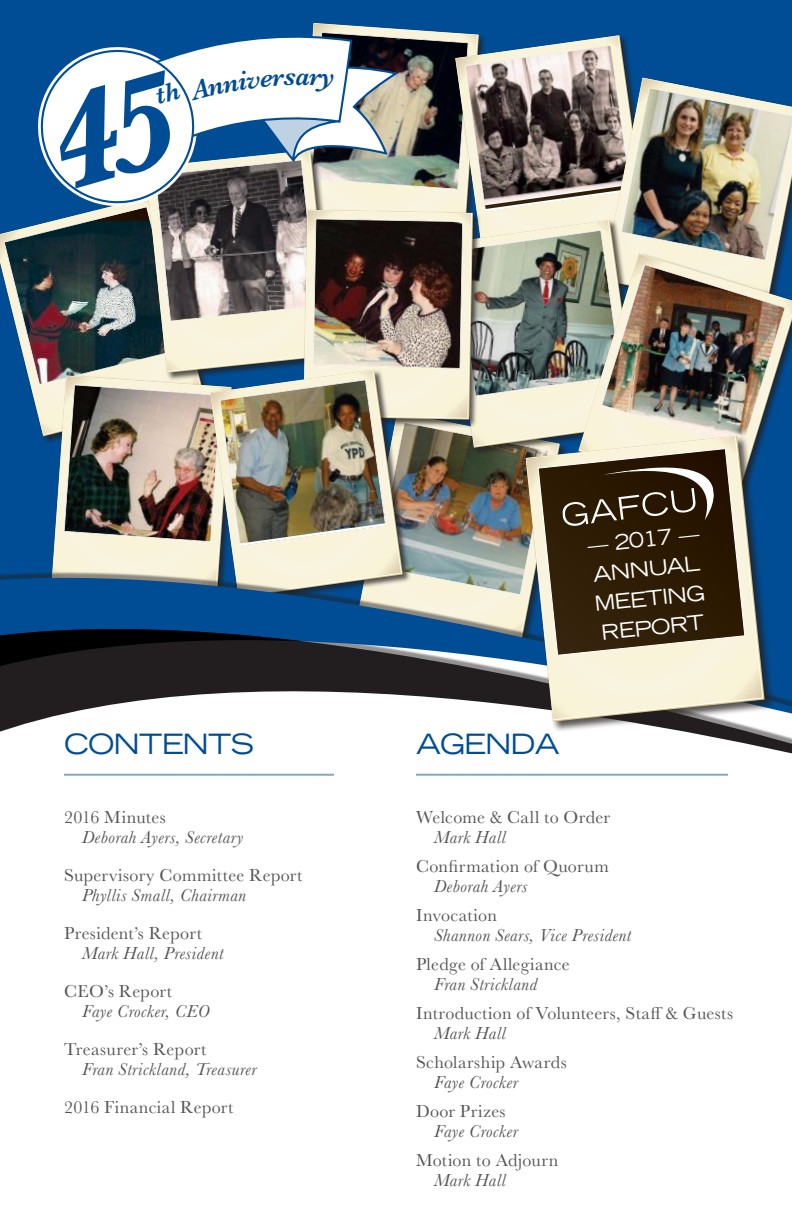
<style>
.page{position:relative;width:792px;height:1224px;background:#fff}
.page>*{position:absolute;margin:0;border:0;box-sizing:border-box;transform-origin:0 0}
.t1{font:expanded 28px "Trade Gothic LT Std";letter-spacing:-.03em;color:#004d95}
.t2{font:expanded 20.8px/29.6px "Trade Gothic LT Std";color:#fff;text-align:justify}
.t3{font:18px "Baskerville";letter-spacing:.02em;color:#545355}
.t4{font:italic 18px "Baskerville";letter-spacing:.025em;color:#545355}
</style>
<div class="page">
<div style="left:0;top:0;width:792px;height:195px;background:#004d95"></div>
<svg style="left:0;top:352px;width:792px;height:424px"></svg>
<svg style="left:0;top:589px;width:303px;height:187px"></svg>
<div style="left:525px;top:435px;width:250px;height:297px;background:#231f20;opacity:.75"></div>
<svg style="left:526px;top:595px;width:236px;height:124px;background:#d0cfc0"></svg>
<svg style="left:538px;top:595px;width:207px;height:61px;background:#5c503b"></svg>
<img style="left:4px;top:24px;width:788px;height:571px">
<h1 class="t1" style="left:64px;top:725px;width:191px">CONTENTS</h1>
<p class="t3" style="left:64px;top:805px;width:103px">2016 Minutes</p>
<p class="t4" style="left:82px;top:825px;width:163px">Deborah Ayers, Secretary</p>
<p class="t3" style="left:64px;top:863px;width:240px">Supervisory Committee Report</p>
<p class="t4" style="left:82px;top:883px;width:166px">Phyllis Small, Chairman</p>
<p class="t3" style="left:64px;top:921px;width:140px">President’s Report</p>
<p class="t4" style="left:82px;top:941px;width:143px">Mark Hall, President</p>
<p class="t3" style="left:64px;top:979px;width:110px">CEO’s Report</p>
<p class="t4" style="left:82px;top:999px;width:129px">Faye Crocker, CEO</p>
<p class="t3" style="left:64px;top:1037px;width:144px">Treasurer’s Report</p>
<p class="t4" style="left:82px;top:1057px;width:176px">Fran Strickland, Treasurer</p>
<p class="t3" style="left:64px;top:1095px;width:171px">2016 Financial Report</p>
<p class="t2" style="left:586px;top:530px;width:114px;rotate:-6deg">— 2017 — ANNUAL MEETING REPORT</p>
<h1 class="t1" style="left:416px;top:725px;width:145px">AGENDA</h1>
<p class="t3" style="left:416px;top:805px;width:196px">Welcome &amp; Call to Order</p>
<p class="t4" style="left:434px;top:825px;width:73px">Mark Hall</p>
<p class="t3" style="left:416px;top:854px;width:194px">Confirmation of Quorum</p>
<p class="t4" style="left:434px;top:874px;width:95px">Deborah Ayers</p>
<p class="t3" style="left:416px;top:903px;width:82px">Invocation</p>
<p class="t4" style="left:434px;top:923px;width:199px">Shannon Sears, Vice President</p>
<p class="t3" style="left:416px;top:952px;width:155px">Pledge of Allegiance</p>
<p class="t4" style="left:434px;top:972px;width:105px">Fran Strickland</p>
<p class="t3" style="left:416px;top:1001px;width:319px">Introduction of Volunteers, Staff &amp; Guests</p>
<p class="t4" style="left:434px;top:1021px;width:73px">Mark Hall</p>
<p class="t3" style="left:416px;top:1050px;width:152px">Scholarship Awards</p>
<p class="t4" style="left:434px;top:1070px;width:86px">Faye Crocker</p>
<p class="t3" style="left:416px;top:1099px;width:91px">Door Prizes</p>
<p class="t4" style="left:434px;top:1119px;width:86px">Faye Crocker</p>
<p class="t3" style="left:416px;top:1148px;width:144px">Motion to Adjourn</p>
<p class="t4" style="left:434px;top:1168px;width:73px">Mark Hall</p>
</div>
